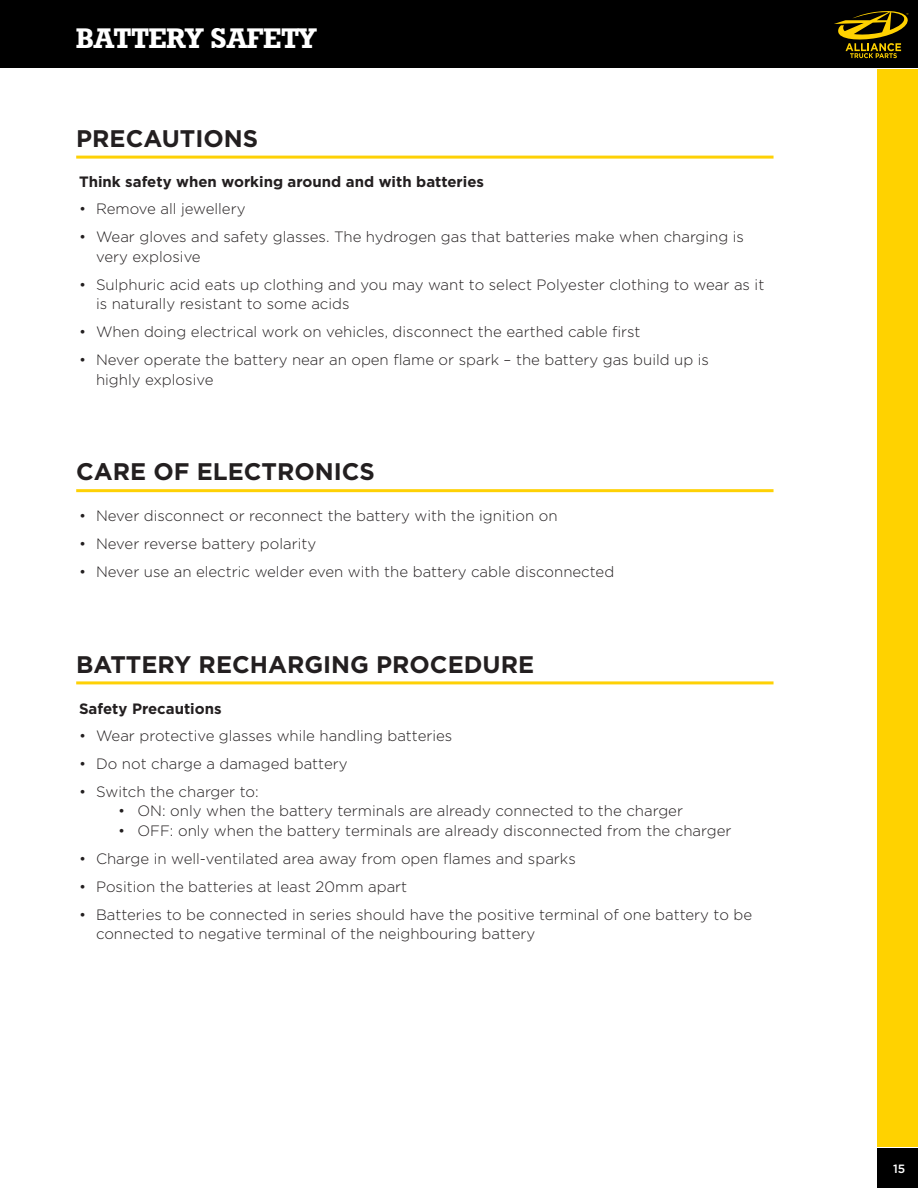
<style>
.page{position:relative;width:918px;height:1188px;background:#fff}
.page>*{position:absolute;margin:0;border:0;box-sizing:border-box;transform-origin:0 0}
.t1{font:28.5px "Geometric Slab 712 BT Bold A";color:#fff}
.t2{font:700 24px "Gotham";color:#231f20}
.t3{font:300 15px/19.5px "Gotham";color:#231f20}
.t4{font:700 15px "Gotham";color:#231f20}
.t5{font:500 12px "Gotham";color:#fff}
</style>
<div class="page">
<div style="left:878px;top:111px;width:40px;height:1035px;background:#ffd200"></div>
<div style="left:878px;top:1148px;width:40px;height:40px;background:#000"></div>
<div style="left:0;top:0;width:918px;height:68px;background:#000"></div>
<svg style="left:834px;top:11px;width:75px;height:47px"></svg>
<div style="left:878px;top:69px;width:40px;height:48px;background:#ffd200"></div>
<hr style="left:76px;top:156px;width:698px;height:3px;background:#fed105">
<hr style="left:76px;top:489px;width:698px;height:3px;background:#fed105">
<hr style="left:76px;top:681px;width:698px;height:3px;background:#fed105">
<h1 class="t1" style="left:76px;top:21px;width:241px">BATTERY SAFETY</h1>
<h2 class="t2" style="left:76px;top:122px;width:184px">PRECAUTIONS</h2>
<p class="t4" style="left:79px;top:172px;width:407px">Think safety when working around and with batteries</p>
<p class="t3" style="left:79px;top:199px;width:168px">• Remove all jewellery</p>
<p class="t3" style="left:96px;top:227px;width:650px;text-indent:-17px">• Wear gloves and safety glasses. The hydrogen gas that batteries make when charging is very explosive</p>
<p class="t3" style="left:96px;top:274px;width:670px;text-indent:-17px">• Sulphuric acid eats up clothing and you may want to select Polyester clothing to wear as it is naturally resistant to some acids</p>
<p class="t3" style="left:79px;top:322px;width:563px">• When doing electrical work on vehicles, disconnect the earthed cable first</p>
<p class="t3" style="left:96px;top:350px;width:614px;text-indent:-17px">• Never operate the battery near an open flame or spark – the battery gas build up is highly explosive</p>
<h2 class="t2" style="left:76px;top:456px;width:300px">CARE OF ELECTRONICS</h2>
<p class="t3" style="left:79px;top:505px;width:480px">• Never disconnect or reconnect the battery with the ignition on</p>
<p class="t3" style="left:79px;top:533px;width:239px">• Never reverse battery polarity</p>
<p class="t3" style="left:79px;top:561px;width:537px">• Never use an electric welder even with the battery cable disconnected</p>
<h2 class="t2" style="left:76px;top:648px;width:459px">BATTERY RECHARGING PROCEDURE</h2>
<p class="t4" style="left:79px;top:698px;width:144px">Safety Precautions</p>
<p class="t3" style="left:79px;top:725px;width:375px">• Wear protective glasses while handling batteries</p>
<p class="t3" style="left:79px;top:753px;width:270px">• Do not charge a damaged battery</p>
<p class="t3" style="left:79px;top:781px;width:181px">• Switch the charger to:</p>
<p class="t3" style="left:118px;top:801px;width:567px">• ON: only when the battery terminals are already connected to the charger</p>
<p class="t3" style="left:118px;top:820px;width:615px">• OFF: only when the battery terminals are already disconnected from the charger</p>
<p class="t3" style="left:79px;top:848px;width:498px">• Charge in well-ventilated area away from open flames and sparks</p>
<p class="t3" style="left:79px;top:876px;width:330px">• Position the batteries at least 20mm apart</p>
<p class="t3" style="left:96px;top:904px;width:658px;text-indent:-17px">• Batteries to be connected in series should have the positive terminal of one battery to be connected to negative terminal of the neighbouring battery</p>
<p class="t5" style="left:893px;top:1161px;width:14px">15</p>
</div>
